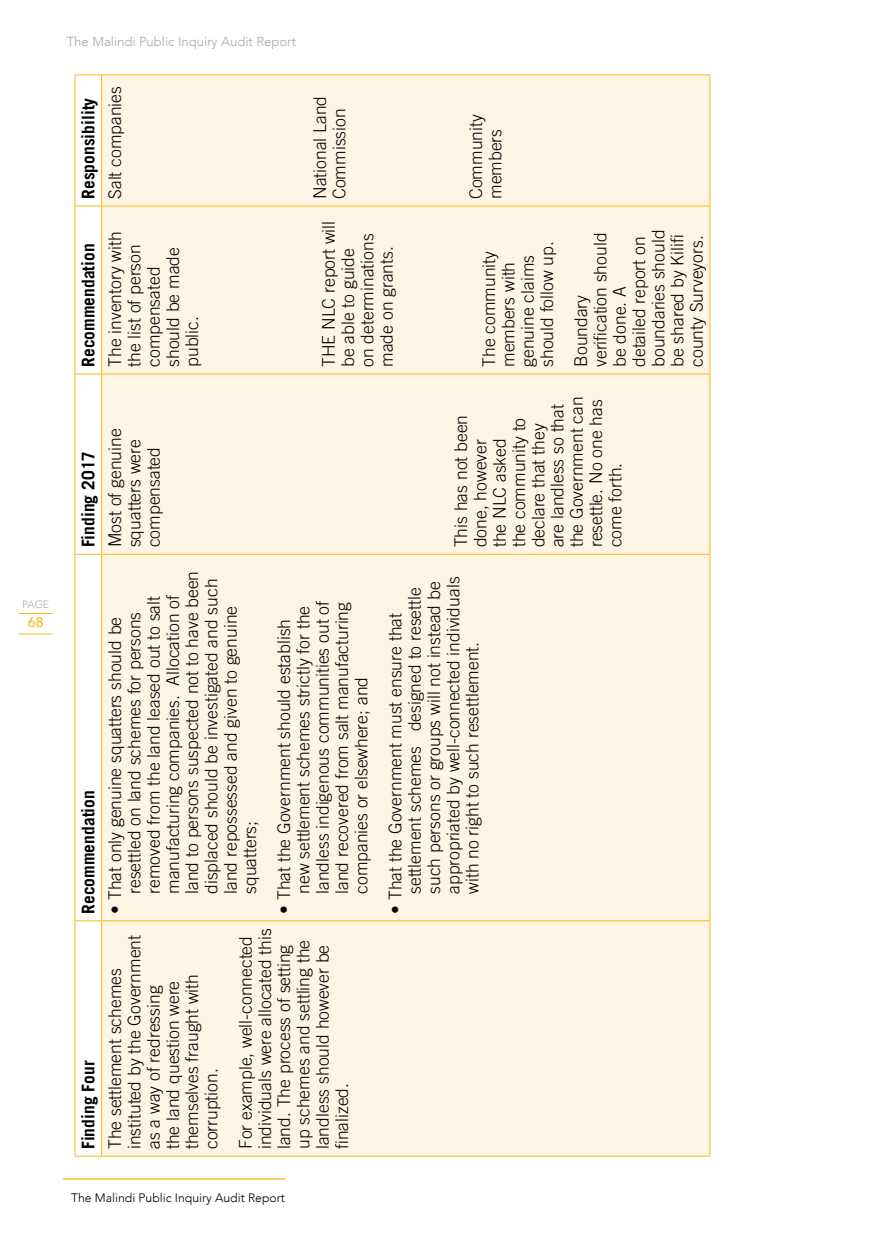
<style>
.page{position:relative;width:874px;height:1241px;background:#fff}
.page>*{position:absolute;margin:0;border:0;box-sizing:border-box;transform-origin:0 0}
.t1{font:300 17.5px/19.2px "Trade Gothic LT Std";color:#000}
.t2{font:700 17.5px "Trade Gothic LT Std";color:#000}
.t3{font:500 14px "Avenir";color:#f8ba17}
.t4{font:300 13.12px "Avenir";color:#a7a9ac}
.t5{font:300 12.25px "Avenir";color:#000}
.t6{font:300 10.5px "Avenir";color:#a7a9ac}
</style>
<div class="page">
<div style="left:102px;top:75px;width:607px;height:1080px;background:#fff5e4"></div>
<hr style="left:74px;top:920px;width:1px;height:236px;background:#f8ba17">
<svg style="left:75px;top:1155px;width:26px;height:1px"></svg>
<hr style="left:74px;top:554px;width:1px;height:366px;background:#f8ba17">
<svg style="left:75px;top:920px;width:26px;height:1px"></svg>
<hr style="left:74px;top:374px;width:1px;height:180px;background:#f8ba17">
<svg style="left:75px;top:553px;width:26px;height:1px"></svg>
<hr style="left:74px;top:206px;width:1px;height:168px;background:#f8ba17">
<svg style="left:75px;top:373px;width:26px;height:1px"></svg>
<hr style="left:74px;top:74px;width:1px;height:132px;background:#f8ba17">
<svg style="left:75px;top:205px;width:26px;height:1px"></svg>
<svg style="left:75px;top:74px;width:26px;height:1px"></svg>
<hr style="left:101px;top:920px;width:1px;height:236px;background:#f8ba17">
<hr style="left:102px;top:1155px;width:607px;height:1px;background:#f8ba17">
<hr style="left:709px;top:920px;width:1px;height:236px;background:#f8ba17">
<hr style="left:101px;top:554px;width:1px;height:366px;background:#f8ba17">
<hr style="left:102px;top:920px;width:607px;height:1px;background:#f8ba17">
<hr style="left:709px;top:554px;width:1px;height:366px;background:#f8ba17">
<hr style="left:101px;top:374px;width:1px;height:180px;background:#f8ba17">
<hr style="left:102px;top:553px;width:607px;height:1px;background:#f8ba17">
<hr style="left:709px;top:374px;width:1px;height:180px;background:#f8ba17">
<hr style="left:101px;top:206px;width:1px;height:168px;background:#f8ba17">
<hr style="left:102px;top:373px;width:607px;height:1px;background:#f8ba17">
<hr style="left:709px;top:206px;width:1px;height:168px;background:#f8ba17">
<hr style="left:101px;top:74px;width:1px;height:132px;background:#f8ba17">
<hr style="left:102px;top:205px;width:607px;height:1px;background:#f8ba17">
<hr style="left:102px;top:74px;width:607px;height:1px;background:#f8ba17">
<hr style="left:709px;top:74px;width:1px;height:132px;background:#f8ba17">
<hr style="left:19px;top:633px;width:34px;height:1px;background:#f8ba17">
<hr style="left:19px;top:613px;width:34px;height:1px;background:#f8ba17">
<hr style="left:63px;top:1177px;width:222px;height:2px;background:#f8ba17">
<p class="t6" style="left:22px;top:597px;width:28px">PAGE</p>
<p class="t3" style="left:28px;top:610px;width:17px">68</p>
<p class="t4" style="left:67px;top:34px;width:231px">The Malindi Public Inquiry Audit Report</p>
<p class="t2" style="left:77px;top:199px;width:103px;rotate:-90deg">Responsibility</p>
<p class="t2" style="left:77px;top:367px;width:125px;rotate:-90deg">Recommendation</p>
<p class="t1" style="left:105px;top:199px;width:114px;rotate:-90deg">Salt companies</p>
<p class="t1" style="left:310px;top:199px;width:105px;rotate:-90deg">National Land<br>Commission</p>
<p class="t1" style="left:105px;top:367px;width:137px;rotate:-90deg">The inventory with the list of person compensated should be made public.</p>
<p class="t1" style="left:319px;top:367px;width:147px;rotate:-90deg">THE NLC report will be able to guide<br>on determinations made on grants.</p>
<p class="t2" style="left:77px;top:547px;width:98px;rotate:-90deg">Finding 2017</p>
<p class="t1" style="left:105px;top:547px;width:120px;rotate:-90deg">Most of genuine squatters were compensated</p>
<p class="t1" style="left:466px;top:199px;width:86px;rotate:-90deg">Community members</p>
<p class="t1" style="left:479px;top:367px;width:127px;rotate:-90deg">The community members with genuine claims should follow up.</p>
<p class="t1" style="left:571px;top:367px;width:139px;rotate:-90deg">Boundary verification should be done. A detailed report on boundaries should be shared by Kilifi county Surveyors.</p>
<p class="t1" style="left:451px;top:547px;width:152px;rotate:-90deg">This has not been done, however<br>the NLC asked<br>the community to declare that they are landless so that the Government can resettle. No one has come forth.</p>
<p class="t2" style="left:77px;top:913px;width:125px;rotate:-90deg">Recommendation</p>
<p class="t2" style="left:77px;top:1148px;width:90px;rotate:-90deg">Finding Four</p>
<p class="t1" style="left:105px;top:893px;width:324px;text-indent:-20px;rotate:-90deg">• That only genuine squatters should be resettled on land schemes for persons removed from the land leased out to salt manufacturing companies. Allocation of land to persons suspected not to have been displaced should be investigated and such land repossessed and given to genuine squatters;</p>
<p class="t1" style="left:274px;top:893px;width:294px;text-indent:-20px;rotate:-90deg">• That the Government should establish new settlement schemes strictly for the landless indigenous communities out of land recovered from salt manufacturing companies or elsewhere; and</p>
<p class="t1" style="left:105px;top:1148px;width:215px;rotate:-90deg">The settlement schemes instituted by the Government as a way of redressing<br>the land question were themselves fraught with corruption.</p>
<p class="t1" style="left:235px;top:1148px;width:222px;rotate:-90deg">For example, well-connected individuals were allocated this land. The process of setting up schemes and settling the landless should however be finalized.</p>
<p class="t5" style="left:71px;top:1189px;width:215px">The Malindi Public Inquiry Audit Report</p>
<p class="t1" style="left:385px;top:893px;width:318px;text-indent:-20px;rotate:-90deg">• That the Government must ensure that settlement schemes designed to resettle such persons or groups will not instead be appropriated by well-connected individuals with no right to such resettlement.</p>
</div>
